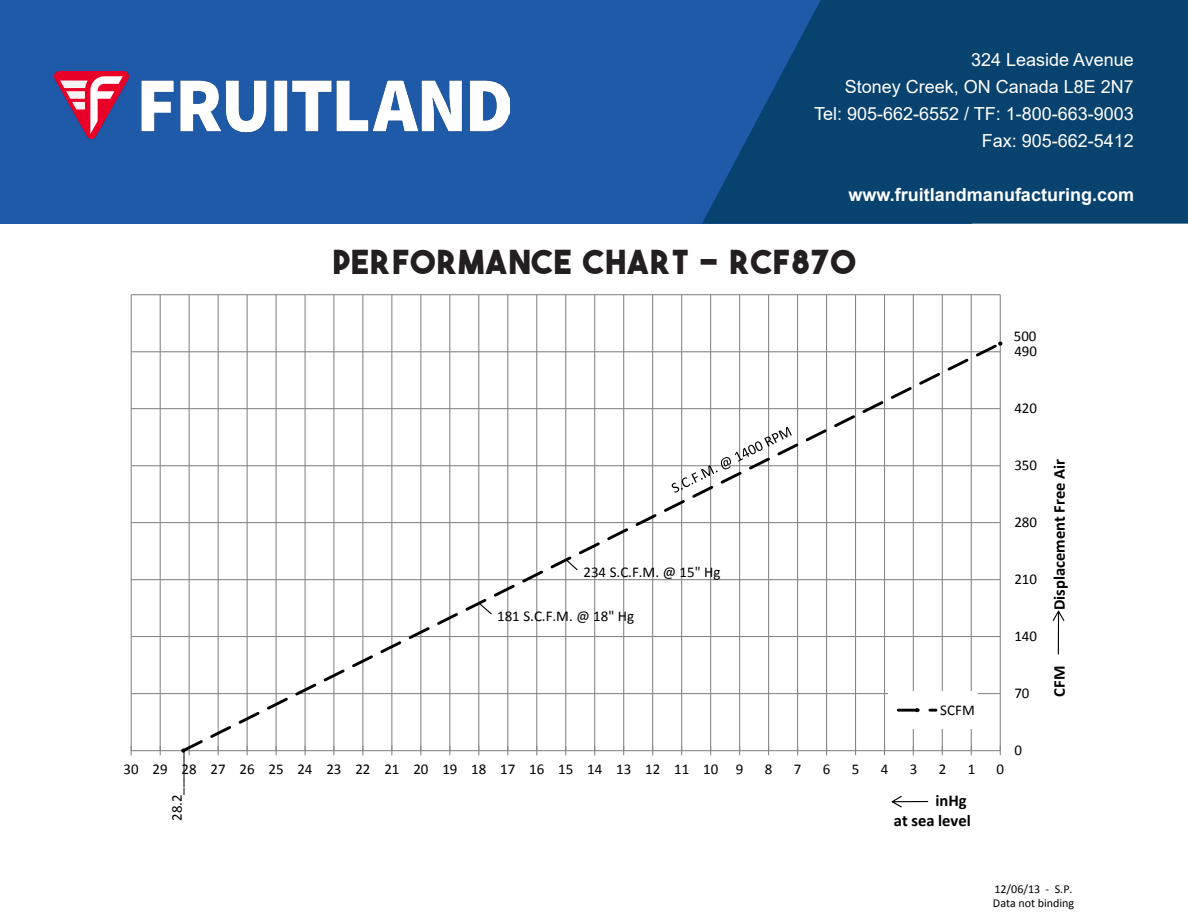
<style>
.page{position:relative;width:1188px;height:918px;background:#fff}
.page>*{position:absolute;margin:0;border:0;box-sizing:border-box;transform-origin:0 0}
.t1{font:700 33px "The Bold Font";letter-spacing:.05em;color:#231f20}
.t2{font:18px "Arial";color:#fff}
.t3{font:700 18px "Arial";color:#fff}
.t4{font:700 16.5px/20.1px "Calibri";color:#000;text-align:right}
.t5{font:15px "Calibri";color:#000}
.t6{font:12px/14.7px "Calibri";color:#000}
</style>
<div class="page">
<div style="left:0;top:0;width:972px;height:224px;background:#1f5aa9"></div>
<svg style="left:702px;top:0;width:486px;height:224px;background:#0b4576"></svg>
<img style="left:54px;top:72px;width:455px;height:66px">
<hr style="left:131px;top:693px;width:869px;height:1px;background:#868686">
<hr style="left:131px;top:636px;width:869px;height:1px;background:#868686">
<hr style="left:131px;top:579px;width:869px;height:1px;background:#868686">
<hr style="left:131px;top:522px;width:869px;height:1px;background:#868686">
<hr style="left:131px;top:465px;width:869px;height:1px;background:#868686">
<hr style="left:131px;top:408px;width:869px;height:1px;background:#868686">
<hr style="left:131px;top:351px;width:869px;height:1px;background:#868686">
<hr style="left:131px;top:294px;width:869px;height:1px;background:#868686">
<hr style="left:971px;top:295px;width:1px;height:456px;background:#868686">
<hr style="left:942px;top:295px;width:1px;height:456px;background:#868686">
<hr style="left:913px;top:295px;width:1px;height:456px;background:#868686">
<hr style="left:884px;top:295px;width:1px;height:456px;background:#868686">
<hr style="left:855px;top:295px;width:1px;height:456px;background:#868686">
<hr style="left:826px;top:295px;width:1px;height:456px;background:#868686">
<hr style="left:797px;top:295px;width:1px;height:456px;background:#868686">
<hr style="left:768px;top:295px;width:1px;height:456px;background:#868686">
<hr style="left:739px;top:295px;width:1px;height:456px;background:#868686">
<hr style="left:710px;top:295px;width:1px;height:456px;background:#868686">
<hr style="left:681px;top:295px;width:1px;height:456px;background:#868686">
<hr style="left:652px;top:295px;width:1px;height:456px;background:#868686">
<hr style="left:623px;top:295px;width:1px;height:456px;background:#868686">
<hr style="left:594px;top:295px;width:1px;height:456px;background:#868686">
<hr style="left:565px;top:295px;width:1px;height:456px;background:#868686">
<hr style="left:536px;top:295px;width:1px;height:456px;background:#868686">
<hr style="left:507px;top:295px;width:1px;height:456px;background:#868686">
<hr style="left:478px;top:295px;width:1px;height:456px;background:#868686">
<hr style="left:449px;top:295px;width:1px;height:456px;background:#868686">
<hr style="left:420px;top:295px;width:1px;height:456px;background:#868686">
<hr style="left:391px;top:295px;width:1px;height:456px;background:#868686">
<hr style="left:362px;top:295px;width:1px;height:456px;background:#868686">
<hr style="left:333px;top:295px;width:1px;height:456px;background:#868686">
<hr style="left:305px;top:295px;width:1px;height:456px;background:#868686">
<hr style="left:276px;top:295px;width:1px;height:456px;background:#868686">
<hr style="left:247px;top:295px;width:1px;height:456px;background:#868686">
<hr style="left:218px;top:295px;width:1px;height:456px;background:#868686">
<hr style="left:189px;top:295px;width:1px;height:456px;background:#868686">
<hr style="left:160px;top:295px;width:1px;height:456px;background:#868686">
<hr style="left:131px;top:295px;width:1px;height:456px;background:#868686">
<hr style="left:1000px;top:295px;width:1px;height:456px;background:#868686">
<hr style="left:131px;top:750px;width:869px;height:1px;background:#868686">
<svg style="left:179px;top:340px;width:822px;height:412px"></svg>
<svg style="left:181px;top:746px;width:9px;height:9px"></svg>
<svg style="left:998px;top:341px;width:4px;height:5px"></svg>
<div style="left:888px;top:691px;width:90px;height:38px;background:#fff"></div>
<svg style="left:898px;top:708px;width:38px;height:4px"></svg>
<svg style="left:1053px;top:610px;width:11px;height:44px"></svg>
<svg style="left:891px;top:796px;width:37px;height:12px"></svg>
<svg style="left:478px;top:602px;width:15px;height:14px"></svg>
<svg style="left:564px;top:558px;width:15px;height:14px"></svg>
<svg style="left:672px;top:427px;width:120px;height:66px"></svg>
<p class="t2" style="left:971px;top:48px;width:164px">324 Leaside Avenue</p>
<p class="t2" style="left:845px;top:75px;width:291px">Stoney Creek, ON Canada L8E 2N7</p>
<p class="t2" style="left:814px;top:102px;width:321px">Tel: 905-662-6552 / TF: 1-800-663-9003</p>
<p class="t2" style="left:982px;top:129px;width:154px">Fax: 905-662-5412</p>
<p class="t3" style="left:849px;top:182px;width:287px">www.fruitlandmanufacturing.com</p>
<p class="t1" style="left:332px;top:242px;width:525px">PERFORMANCE CHART - RCF870</p>
<p class="t5" style="left:1014px;top:330px;width:24px">500</p>
<p class="t5" style="left:1014px;top:345px;width:24px">490</p>
<p class="t5" style="left:1014px;top:402px;width:24px">420</p>
<p class="t5" style="left:583px;top:566px;width:139px">234 S.C.F.M. @ 15" Hg</p>
<p class="t5" style="left:497px;top:610px;width:139px">181 S.C.F.M. @ 18" Hg</p>
<p class="t5" style="left:1014px;top:459px;width:24px">350</p>
<p class="t5" style="left:1014px;top:516px;width:24px">280</p>
<p class="t5" style="left:1014px;top:573px;width:24px">210</p>
<p class="t5" style="left:1014px;top:630px;width:24px">140</p>
<p class="t5" style="left:940px;top:703px;width:36px">SCFM</p>
<p class="t5" style="left:1014px;top:687px;width:17px">70</p>
<p class="t5" style="left:171px;top:821px;width:72px;rotate:-90deg">28.2______</p>
<p class="t5" style="left:124px;top:763px;width:621px">30 29 28 27 26 25 24 23 22 21 20 19 18 17 16 15 14 13 12 11 10 9</p>
<p class="t5" style="left:765px;top:763px;width:9px">8</p>
<p class="t5" style="left:794px;top:763px;width:9px">7</p>
<p class="t5" style="left:823px;top:763px;width:9px">6</p>
<p class="t5" style="left:852px;top:763px;width:9px">5</p>
<p class="t5" style="left:881px;top:763px;width:9px">4</p>
<p class="t5" style="left:910px;top:763px;width:9px">3</p>
<p class="t5" style="left:939px;top:763px;width:9px">2</p>
<p class="t5" style="left:968px;top:763px;width:9px">1</p>
<p class="t5" style="left:997px;top:763px;width:9px">0</p>
<p class="t4" style="left:894px;top:792px;width:78px">inHg<br>at sea level</p>
<p class="t5" style="left:1014px;top:744px;width:9px">0</p>
<p class="t4" style="left:1051px;top:610px;width:153px;rotate:-90deg">Displacement Free Air</p>
<p class="t4" style="left:1051px;top:697px;width:32px;rotate:-90deg">CFM</p>
<p class="t6" style="left:993px;top:882px;width:83px">12/06/13 - S.P.<br>Data not binding</p>
</div>
